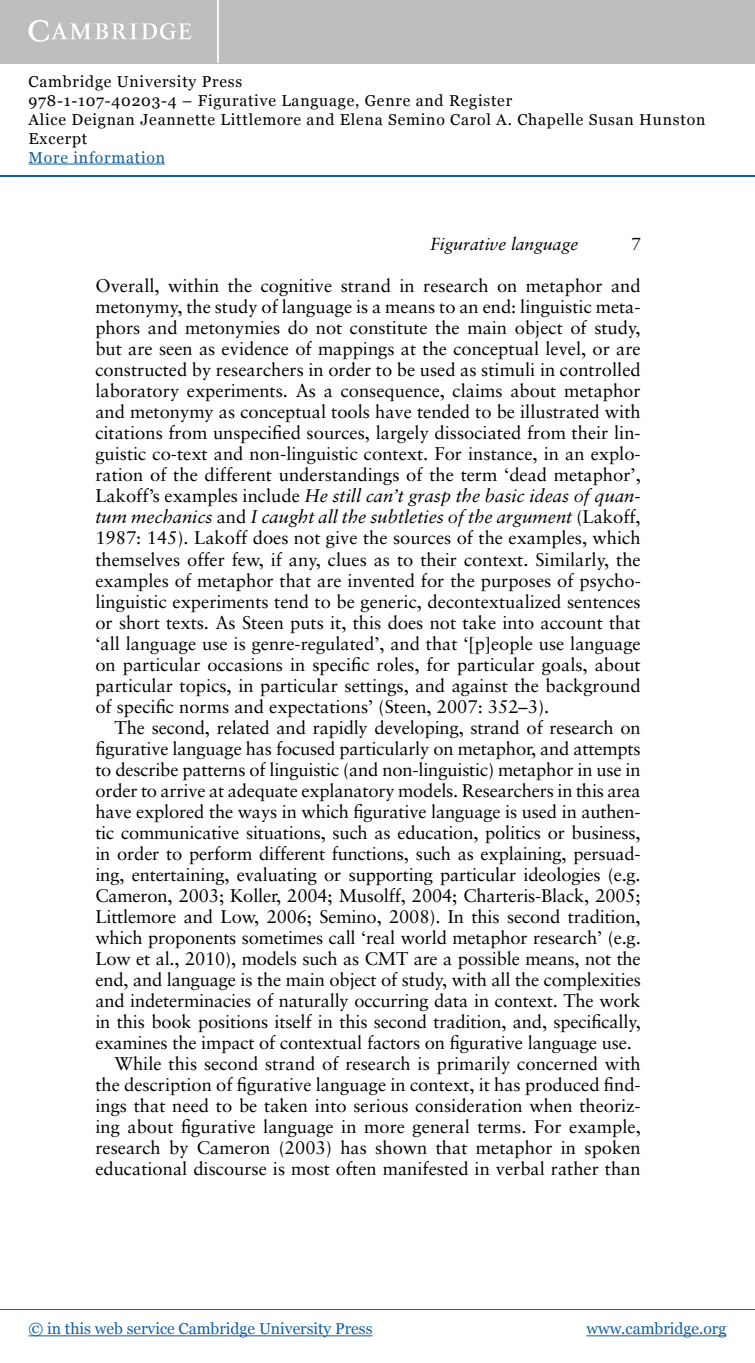
<style>
.page{position:relative;width:755px;height:1363px;background:#fff}
.page>*{position:absolute;margin:0;border:0;box-sizing:border-box;transform-origin:0 0}
.t1{font:18.38px/21px "Sabon";letter-spacing:-.01em;color:#000;text-align:justify}
.t2{font:italic 17.5px "Sabon";color:#000}
.t3{font:17.5px "Sabon";color:#000}
.t4{font:15.75px/18.7px "Georgia";letter-spacing:.05em;color:#000}
.t5{font:15.75px "Georgia";color:#105ea3}
.t6{font:15.75px "Georgia";letter-spacing:.05em;color:#105ea3}
.s1{font-style:italic}
</style>
<div class="page">
<div style="left:0;top:0;width:754px;height:63px;background:#bcbebf"></div>
<hr style="left:217px;top:0;width:2px;height:63px;background:#fff">
<svg style="left:29px;top:20px;width:162px;height:22px"></svg>
<hr style="left:29px;top:164px;width:136px;height:1px;background:#105ea3">
<hr style="left:0;top:175px;width:754px;height:2px;background:#105ea3">
<hr style="left:0;top:1308px;width:754px;height:1px;background:#105ea3">
<hr style="left:29px;top:1335px;width:343px;height:1px;background:#105ea3">
<hr style="left:586px;top:1335px;width:139px;height:1px;background:#105ea3">
<p class="t4" style="left:29px;top:73px;width:677px">Cambridge University Press<br>978-1-107-40203-4 – Figurative Language, Genre and Register<br>Alice Deignan Jeannette Littlemore and Elena Semino Carol A. Chapelle Susan Hunston Excerpt</p>
<p class="t6" style="left:29px;top:148px;width:138px">More information</p>
<p class="t2" style="left:430px;top:234px;width:149px">Figurative language</p>
<p class="t3" style="left:630px;top:233px;width:11px">7</p>
<p class="t1" style="left:95px;top:275px;width:546px">Overall, within the cognitive strand in research on metaphor and metonymy, the study of language is a means to an end: linguistic meta&shy;phors and metonymies do not constitute the main object of study, but are seen as evidence of mappings at the conceptual level, or are constructed by researchers in order to be used as stimuli in controlled laboratory experiments. As a consequence, claims about metaphor and metonymy as conceptual tools have tended to be illustrated with citations from unspecified sources, largely dissociated from their lin&shy;guistic co-text and non-linguistic context. For instance, in an explo&shy;ration of the different understandings of the term ‘dead metaphor’, Lakoff’s examples include <span class="s1">He still can’t grasp the basic ideas of quan&shy;tum mechanics</span> and <span class="s1">I caught all the subtleties of the argument</span> (Lakoff, 1987: 145). Lakoff does not give the sources of the examples, which themselves offer few, if any, clues as to their context. Similarly, the examples of metaphor that are invented for the purposes of psycho&shy;linguistic experiments tend to be generic, decontextualized sentences or short texts. As Steen puts it, this does not take into account that ‘all language use is genre-regulated’, and that ‘[p]eople use language on particular occasions in specific roles, for particular goals, about particular topics, in particular settings, and against the background of specific norms and expectations’ (Steen, 2007: 352–3).</p>
<p class="t1" style="left:115px;top:716px;width:527px">The second, related and rapidly developing, strand of research on</p>
<p class="t1" style="left:95px;top:737px;width:546px">figurative language has focused particularly on metaphor, and attempts</p>
<p class="t1" style="left:95px;top:758px;width:546px">to describe patterns of linguistic (and non-linguistic) metaphor in use in</p>
<p class="t1" style="left:95px;top:779px;width:546px">order to arrive at adequate explanatory models. Researchers in this area</p>
<p class="t1" style="left:95px;top:800px;width:546px">have explored the ways in which figurative language is used in authen-</p>
<p class="t1" style="left:95px;top:821px;width:546px">tic communicative situations, such as education, politics or business,</p>
<p class="t1" style="left:95px;top:842px;width:546px">in order to perform different functions, such as explaining, persuad-</p>
<p class="t1" style="left:95px;top:863px;width:546px">ing, entertaining, evaluating or supporting particular ideologies (e.g.</p>
<p class="t1" style="left:95px;top:884px;width:546px">Cameron, 2003; Koller, 2004; Musolff, 2004; Charteris-Black, 2005;</p>
<p class="t1" style="left:95px;top:905px;width:546px">Littlemore and Low, 2006; Semino, 2008). In this second tradition,</p>
<p class="t1" style="left:95px;top:926px;width:546px">which proponents sometimes call ‘real world metaphor research’ (e.g.</p>
<p class="t1" style="left:95px;top:947px;width:546px">Low et al., 2010), models such as CMT are a possible means, not the</p>
<p class="t1" style="left:95px;top:968px;width:546px">end, and language is the main object of study, with all the complexities</p>
<p class="t1" style="left:95px;top:989px;width:546px">and indeterminacies of naturally occurring data in context. The work</p>
<p class="t1" style="left:95px;top:1010px;width:546px">in this book positions itself in this second tradition, and, specifically,</p>
<p class="t1" style="left:95px;top:1031px;width:537px">examines the impact of contextual factors on figurative language use.</p>
<p class="t1" style="left:115px;top:1052px;width:527px">While this second strand of research is primarily concerned with</p>
<p class="t1" style="left:95px;top:1073px;width:546px">the description of figurative language in context, it has produced find-</p>
<p class="t1" style="left:95px;top:1094px;width:546px">ings that need to be taken into serious consideration when theoriz-</p>
<p class="t1" style="left:95px;top:1115px;width:546px">ing about figurative language in more general terms. For example,</p>
<p class="t1" style="left:95px;top:1136px;width:546px">research by Cameron (2003) has shown that metaphor in spoken</p>
<p class="t1" style="left:95px;top:1157px;width:546px">educational discourse is most often manifested in verbal rather than</p>
<p class="t5" style="left:29px;top:1319px;width:345px">© in this web service Cambridge University Press</p>
<p class="t5" style="left:586px;top:1319px;width:141px">www.cambridge.org</p>
</div>
